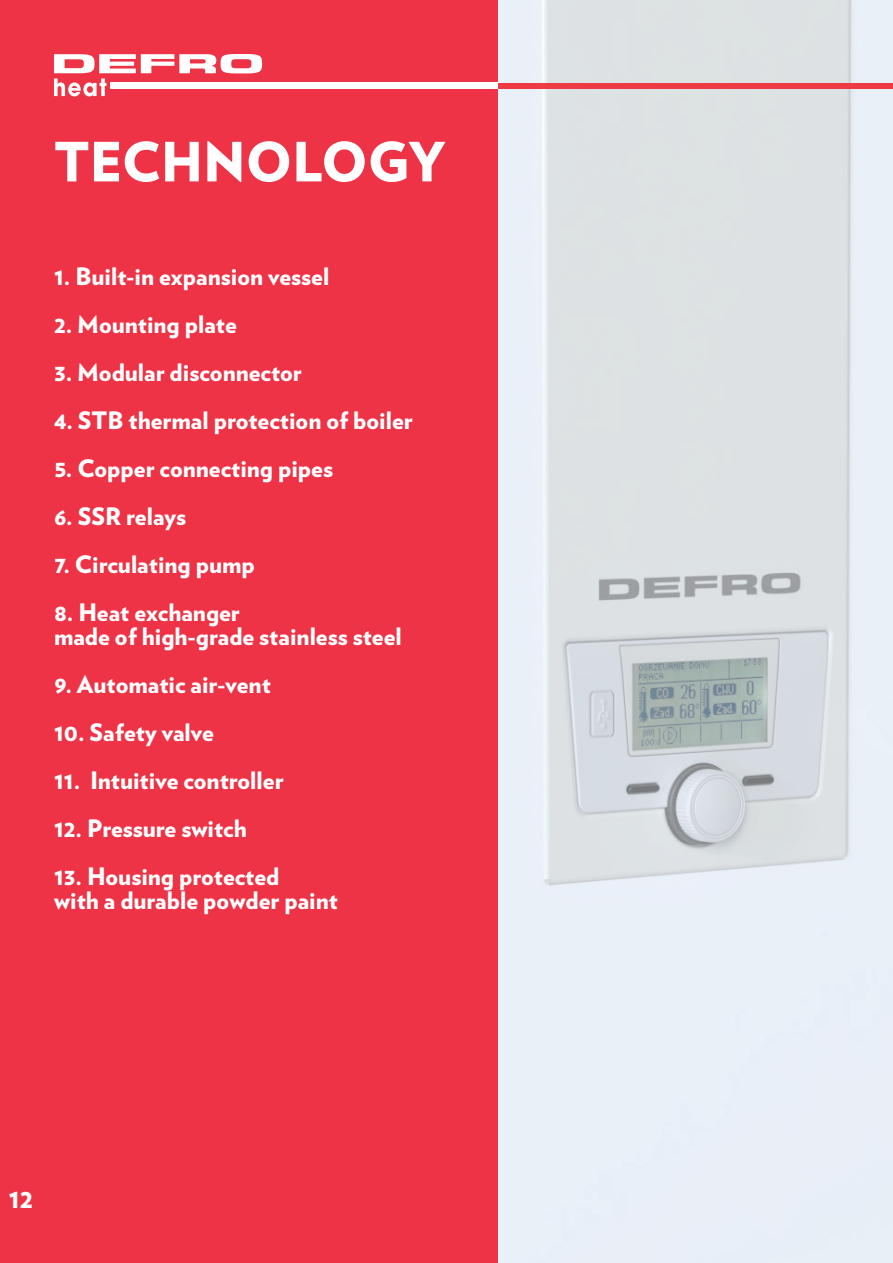
<style>
.page{position:relative;width:893px;height:1263px;background:#fff}
.page>*{position:absolute;margin:0;border:0;box-sizing:border-box;transform-origin:0 0}
.t1{font:900 54px "Verlag";color:#fff}
.t2{font:900 27px "Verlag";color:#fff}
.t3{font:900 24px "Verlag";color:#fff}
</style>
<div class="page">
<img style="left:497px;top:0;width:396px;height:1263px">
<div style="left:110px;top:83px;width:783px;height:6px;background:#ee3a43"></div>
<div style="left:0;top:0;width:497px;height:1263px;background:#ee3346"></div>
<div style="left:110px;top:82px;width:387px;height:7px;background:#fff"></div>
<svg style="left:54px;top:54px;width:208px;height:42px"></svg>
<img style="left:707px;top:121px;width:186px;height:764px">
<p class="t1" style="left:54px;top:117px;width:393px">TECHNOLOGY</p>
<p class="t3" style="left:54px;top:256px;width:277px">1. Built-in expansion vessel</p>
<p class="t3" style="left:54px;top:304px;width:184px">2. Mounting plate</p>
<p class="t3" style="left:54px;top:352px;width:249px">3. Modular disconnector</p>
<p class="t3" style="left:54px;top:400px;width:360px">4. STB thermal protection of boiler</p>
<p class="t3" style="left:54px;top:448px;width:281px">5. Copper connecting pipes</p>
<p class="t3" style="left:54px;top:496px;width:134px">6. SSR relays</p>
<p class="t3" style="left:54px;top:544px;width:202px">7. Circulating pump</p>
<p class="t3" style="left:54px;top:592px;width:187px">8. Heat exchanger</p>
<p class="t3" style="left:54px;top:616px;width:349px">made of high-grade stainless steel</p>
<p class="t3" style="left:54px;top:664px;width:218px">9. Automatic air-vent</p>
<p class="t3" style="left:54px;top:712px;width:161px">10. Safety valve</p>
<p class="t3" style="left:54px;top:760px;width:231px">11. Intuitive controller</p>
<p class="t3" style="left:54px;top:808px;width:194px">12. Pressure switch</p>
<p class="t3" style="left:54px;top:856px;width:227px">13. Housing protected</p>
<p class="t3" style="left:54px;top:880px;width:286px">with a durable powder paint</p>
<p class="t2" style="left:9px;top:1176px;width:26px">12</p>
</div>
